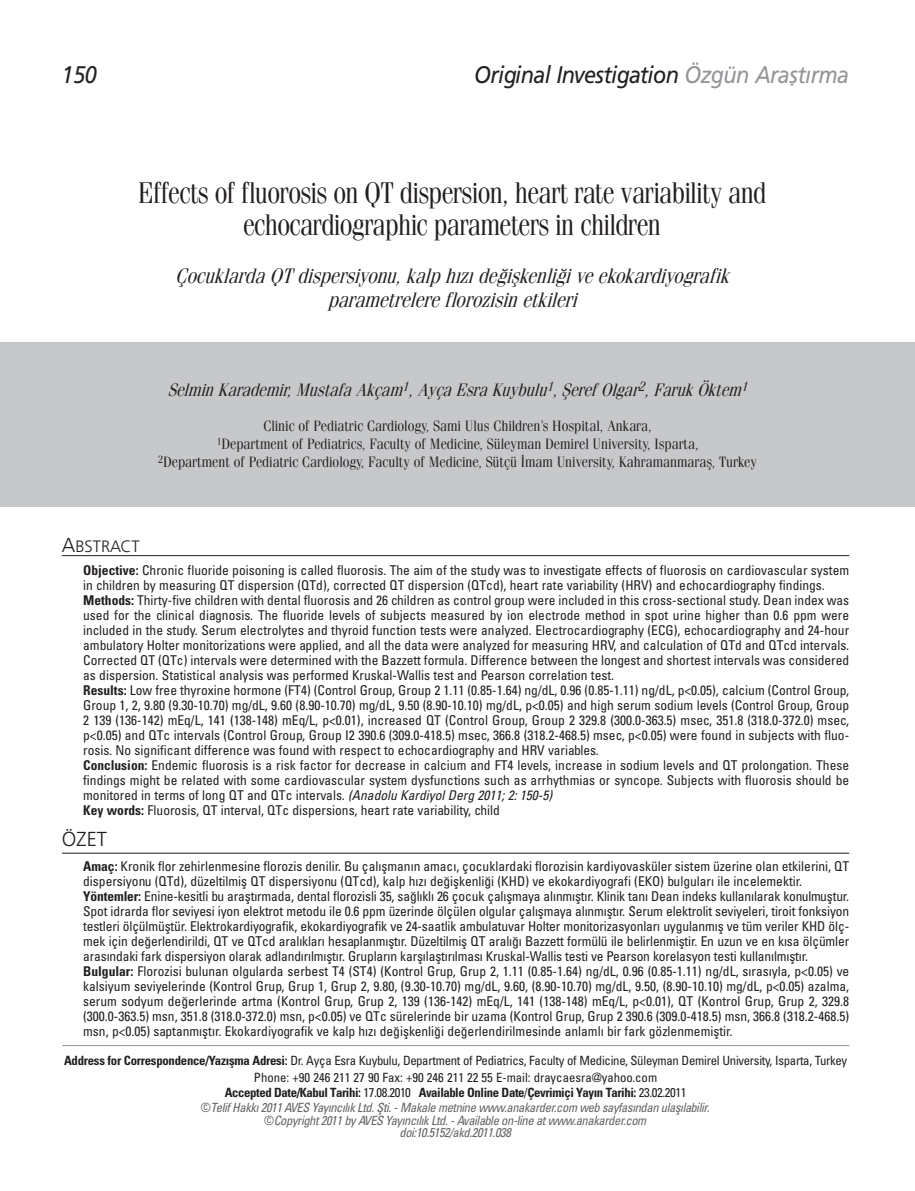
<style>
.page{position:relative;width:915px;height:1191px;background:#fff}
.page>*{position:absolute;margin:0;border:0;box-sizing:border-box;transform-origin:0 0}
.t1{font:30px/31.5px "Fenice Tr";letter-spacing:-.025em;color:#231f20;text-align:center;scale:.85 1}
.t2{font:24px "Frutiger Italic Tr";letter-spacing:-.025em;color:#231f20;scale:.9 1}
.t3{font:italic 21px/24px "Fenice Tr";color:#231f20;text-align:center;scale:.9 1}
.t4{font:20.25px "Frutiger Light Nr Tr";color:#231f20}
.t5{font:italic 18px "Fenice Tr";color:#231f20;scale:.9 1}
.t6{font:16.5px "Frutiger Light Nr Tr";color:#231f20}
.t7{font:15px/18px "Fenice Tr";color:#231f20;text-align:center;scale:.9 1}
.t8{font:13.5px/15px "Univers Condensed Tr";color:#231f20}
.t9{font:12.75px/17.1px "Univers Condensed Tr";letter-spacing:-.02em;color:#231f20;text-align:center}
.t10{font:12.75px/12.8px "Univers Cond Ita Tr";letter-spacing:-.03em;color:#636366;text-align:center}
.t11{font:12.75px "Univers Cond Bd Tr";letter-spacing:-.03em;color:#231f20}
.s1{color:#939598}
.s2{font-size:20.25px}
.s3{font-family:"Univers Cond Bd Tr"}
.s4{font-family:"Univers Cond Ita Tr"}
.s5{font-family:"Univers Condensed Tr"}
</style>
<div class="page">
<hr style="left:62px;top:1045px;width:786px;height:1px;background:#939598">
<div style="left:0;top:343px;width:914px;height:164px;background:#c7c8ca"></div>
<hr style="left:62px;top:853px;width:786px;height:1px;background:#231f20">
<hr style="left:62px;top:555px;width:786px;height:1px;background:#231f20">
<h2 class="t2" style="left:62px;top:65px;width:40px">150</h2>
<h2 class="t2" style="left:474px;top:65px;width:418px">Original Investigation <span class="s1">Özgün Araşt›rma</span></h2>
<h1 class="t1" style="left:138px;top:179px;width:741px">Effects of fluorosis on QT dispersion, heart rate variability and echocardiographic parameters in children</h1>
<h3 class="t3" style="left:175px;top:265px;width:622px">Çocuklarda QT dispersiyonu,kalp hızıdeğişkenliğiveekokardiyografik parametrelereflorozisin etkileri</h3>
<h3 class="t5" style="left:168px;top:382px;width:648px">Selmin Karademir,Mustafa Akçam<sup>1</sup>,Ayça Esra Kuybulu<sup>1</sup>,ŞerefOlgar<sup>2</sup>,FarukÖktem<sup>1</sup></h3>
<p class="t7" style="left:158px;top:417px;width:666px">Clinic of Pediatric Cardiology, Sami Ulus Children's Hospital, Ankara,<br><sup>1</sup>Department of Pediatrics, Faculty of Medicine, Süleyman Demirel University, Isparta,<br><sup>2</sup>Department of Pediatric Cardiology, Faculty of Medicine, Sütçü İmam University, Kahramanmaraş, Turkey</p>
<p class="t6" style="left:62px;top:539px;width:79px"><span class="s2">A</span>BSTRACT</p>
<p class="t8" style="left:83px;top:563px;width:767px"><span class="s3">Objective:</span> Chronic fluoride poisoning is called fluorosis. The aim of the study was to investigate effects of fluorosis on cardiovascular system in children by measuring QT dispersion (QTd), corrected QT dispersion (QTcd), heart rate variability (HRV) and echocardiography findings.<br><span class="s3">Methods:</span> Thirty-five children with dental fluorosis and 26 children as control group were included in this cross-sectional study. Dean index was used for the clinical diagnosis. The fluoride levels of subjects measured by ion electrode method in spot urine higher than 0.6 ppm were included in the study. Serum electrolytes and thyroid function tests were analyzed. Electrocardiography (ECG), echocardiography and 24-hour ambulatory Holter monitorizations were applied, and all the data were analyzed for measuring HRV, and calculation of QTd and QTcd intervals.<br>Corrected QT (QTc) intervals were determined with the Bazzett formula. Difference between the longest and shortest intervals was considered as dispersion. Statistical analysis was performed Kruskal-Wallis test and Pearson correlation test.<br><span class="s3">Results:</span> Low free thyroxine hormone (FT4) (Control Group, Group 2 1.11 (0.85-1.64) ng/dL, 0.96 (0.85-1.11) ng/dL, p&lt;0.05), calcium (Control Group, Group 1, 2, 9.80 (9.30-10.70) mg/dL, 9.60 (8.90-10.70) mg/dL, 9.50 (8.90-10.10) mg/dL, p&lt;0.05) and high serum sodium levels (Control Group, Group 2 139 (136-142) mEq/L, 141 (138-148) mEq/L, p&lt;0.01), increased QT (Control Group, Group 2 329.8 (300.0-363.5) msec, 351.8 (318.0-372.0) msec, p&lt;0.05) and QTc intervals (Control Group, Group I2 390.6 (309.0-418.5) msec, 366.8 (318.2-468.5) msec, p&lt;0.05) were found in subjects with fluo&shy;rosis. No significant difference was found with respect to echocardiography and HRV variables.<br><span class="s3">Conclusion:</span> Endemic fluorosis is a risk factor for decrease in calcium and FT4 levels, increase in sodium levels and QT prolongation. These findings might be related with some cardiovascular system dysfunctions such as arrhythmias or syncope. Subjects with fluorosis should be monitored in terms of long QT and QTc intervals. <span class="s4">(Anadolu Kardiyol Derg 2011; 2: 150-5)<br></span><span class="s3">Key words:</span> Fluorosis, QT interval, QTc dispersions, heart rate variability, child</p>
<h3 class="t4" style="left:62px;top:831px;width:46px">ÖZET</h3>
<p class="t8" style="left:83px;top:859px;width:767px"><span class="s3">Amaç:</span> Kronik flor zehirlenmesine florozis denilir. Bu çalışmanın amacı, çocuklardaki florozisin kardiyovasküler sistem üzerine olan etkilerini, QT dispersiyonu (QTd), düzeltilmiş QT dispersiyonu (QTcd), kalp hızı değişkenliği (KHD) ve ekokardiyografi (EKO) bulguları ile incelemektir.<br><span class="s3">Yöntemler:</span> Enine-kesitli bu araştırmada, dental florozisli 35, sağlıklı 26 çocuk çalışmaya alınmıştır. Klinik tanı Dean indeks kullanılarak konulmuştur.<br>Spot idrarda flor seviyesi iyon elektrot metodu ile 0.6 ppm üzerinde ölçülen olgular çalışmaya alınmıştır. Serum elektrolit seviyeleri, tiroit fonksiyon testleri ölçülmüştür. Elektrokardiyografik, ekokardiyografik ve 24-saatlik ambulatuvar Holter monitorizasyonları uygulanmış ve tüm veriler KHD ölç&shy;mek için değerlendirildi, QT ve QTcd aralıkları hesaplanmıştır. Düzeltilmiş QT aralığı Bazzett formülü ile belirlenmiştir. En uzun ve en kısa ölçümler arasındaki fark dispersiyon olarak adlandırılmıştır. Grupların karşılaştırılması Kruskal-Wallis testi ve Pearson korelasyon testi kullanılmıştır.<br><span class="s3">Bulgular:</span> Florozisi bulunan olgularda serbest T4 (ST4) (Kontrol Grup, Grup 2, 1.11 (0.85-1.64) ng/dL, 0.96 (0.85-1.11) ng/dL, sırasıyla, p&lt;0.05) ve kalsiyum seviyelerinde (Kontrol Grup, Grup 1, Grup 2, 9.80, (9.30-10.70) mg/dL, 9.60, (8.90-10.70) mg/dL, 9.50, (8.90-10.10) mg/dL, p&lt;0.05) azalma, serum sodyum değerlerinde artma (Kontrol Grup, Grup 2, 139 (136-142) mEq/L, 141 (138-148) mEq/L, p&lt;0.01), QT (Kontrol Grup, Grup 2, 329.8 (300.0-363.5) msn, 351.8 (318.0-372.0) msn, p&lt;0.05) ve QTc sürelerinde bir uzama (Kontrol Grup, Grup 2 390.6 (309.0-418.5) msn, 366.8 (318.2-468.5) msn, p&lt;0.05) saptanmıştır. Ekokardiyografik ve kalp hızı değişkenliği değerlendirilmesinde anlamlı bir fark gözlenmemiştir.</p>
<p class="t9" style="left:64px;top:1052px;width:784px"><span class="s3">Address for Correspondence/Yaz›şma Adresi:</span> Dr. Ayça Esra Kuybulu, Department of Pediatrics, Faculty of Medicine, Süleyman Demirel University, Isparta, Turkey<br>Phone: +90 246 211 27 90 Fax: +90 246 211 22 55 E-mail: draycaesra@yahoo.com</p>
<p class="t11" style="left:225px;top:1088px;width:463px">Accepted Date/Kabul Tarihi: <span class="s5">17.08.2010</span> Available Online Date<span class="s5">/</span>Çevrimiçi Yayın Tarihi: <span class="s5">23.02.2011</span></p>
<p class="t10" style="left:201px;top:1101px;width:509px"><span class="s5">©</span>Telif Hakk› 2011 AVES Yay›nc›l›k Ltd. Şti. - Makale metnine www.anakarder.com web sayfas›ndan ulaş›labilir. <span class="s5">©</span>Copyright 2011 by AVES Yay›nc›l›k Ltd. - Available on-line at www.anakarder.com<br>doi:10.5152/akd.2011.038</p>
</div>
